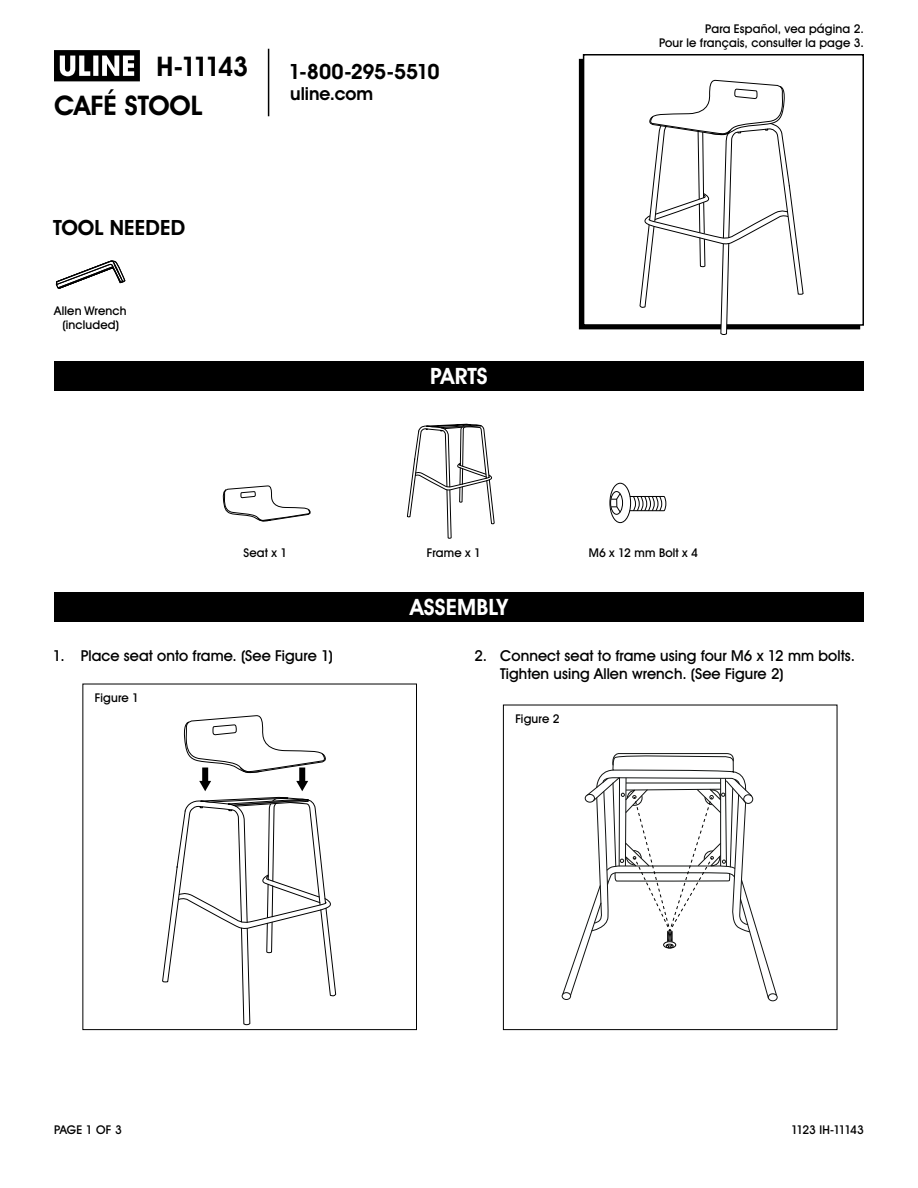
<style>
.page{position:relative;width:918px;height:1188px;background:#fff}
.page>*{position:absolute;margin:0;border:0;box-sizing:border-box;transform-origin:0 0}
.t1{font:700 27px "Uline Two Knine";letter-spacing:-.005em;color:#000}
.t2{font:700 22.5px "Uline Two Knine";letter-spacing:.005em;color:#fff}
.t3{font:700 21px "Uline Two Knine";letter-spacing:-.02em;color:#000}
.t4{font:700 21px "Uline Two Knine";color:#000}
.t5{font:700 18px "Uline Two Knine";color:#000}
.t6{font:15px/18px "Uline Two Knine";letter-spacing:.005em;color:#000}
.t7{font:12px/14.4px "Uline Two Knine";letter-spacing:.015em;color:#000;text-align:center}
.t8{font:12px "Uline Two Knine";letter-spacing:-.075em;color:#000}
</style>
<div class="page">
<hr style="left:268px;top:49px;width:1px;height:67px;background:#000">
<svg style="left:54px;top:50px;width:86px;height:31px"></svg>
<div style="left:54px;top:592px;width:810px;height:30px;background:#000"></div>
<div style="left:54px;top:361px;width:810px;height:30px;background:#000"></div>
<div style="left:583px;top:54px;width:281px;height:272px;border:2px solid #000"></div>
<svg style="left:162px;top:715px;width:174px;height:311px"></svg>
<div style="left:82px;top:684px;width:335px;height:346px;border:1px solid #000"></div>
<div style="left:768px;top:993px;width:10px;height:8px;border:1px solid #101211;border-radius:50%"></div>
<div style="left:562px;top:992px;width:9px;height:8px;border:1px solid #101211;border-radius:50%"></div>
<svg style="left:562px;top:753px;width:215px;height:246px"></svg>
<div style="left:503px;top:705px;width:334px;height:325px;border:1px solid #000"></div>
<svg style="left:222px;top:485px;width:89px;height:37px"></svg>
<svg style="left:407px;top:423px;width:88px;height:116px"></svg>
<div style="left:610px;top:483px;width:21px;height:40px;border:1px solid #000;border-radius:50%"></div>
<div style="left:610px;top:491px;width:13px;height:24px;border:1px solid #000;border-radius:50%"></div>
<svg style="left:611px;top:493px;width:10px;height:20px"></svg>
<svg style="left:629px;top:495px;width:38px;height:17px"></svg>
<svg style="left:639px;top:80px;width:165px;height:255px"></svg>
<svg style="left:56px;top:260px;width:69px;height:29px"></svg>
<h1 class="t1" style="left:157px;top:50px;width:94px">H-11143</h1>
<h1 class="t1" style="left:54px;top:89px;width:150px">CAFÉ STOOL</h1>
<h3 class="t4" style="left:53px;top:215px;width:134px">TOOL NEEDED</h3>
<p class="t7" style="left:54px;top:303px;width:74px">Allen Wrench (included)</p>
<h3 class="t3" style="left:289px;top:59px;width:152px">1-800-295-5510</h3>
<h3 class="t5" style="left:290px;top:83px;width:84px">uline.com</h3>
<h2 class="t2" style="left:430px;top:363px;width:59px">PARTS</h2>
<p class="t7" style="left:659px;top:21px;width:206px;text-align:right">Para Español, vea página 2.<br>Pour le français, consulter la page 3.</p>
<p class="t7" style="left:244px;top:546px;width:45px">Seat x 1</p>
<p class="t7" style="left:427px;top:546px;width:55px">Frame x 1</p>
<p class="t7" style="left:589px;top:546px;width:111px">M6 x 12 mm Bolt x 4</p>
<h2 class="t2" style="left:410px;top:593px;width:99px">ASSEMBLY</h2>
<p class="t6" style="left:53px;top:647px;width:281px">1. Place seat onto frame. (See Figure 1)</p>
<p class="t6" style="left:500px;top:647px;width:356px;text-indent:-26px">2. Connect seat to frame using four M6 x 12 mm bolts.<br>Tighten using Allen wrench. (See Figure 2)</p>
<p class="t7" style="left:95px;top:691px;width:46px">Figure 1</p>
<p class="t7" style="left:515px;top:712px;width:46px">Figure 2</p>
<p class="t7" style="left:54px;top:1122px;width:69px">PAGE 1 OF 3</p>
<p class="t8" style="left:791px;top:1122px;width:74px">1123 IH-11143</p>
</div>
